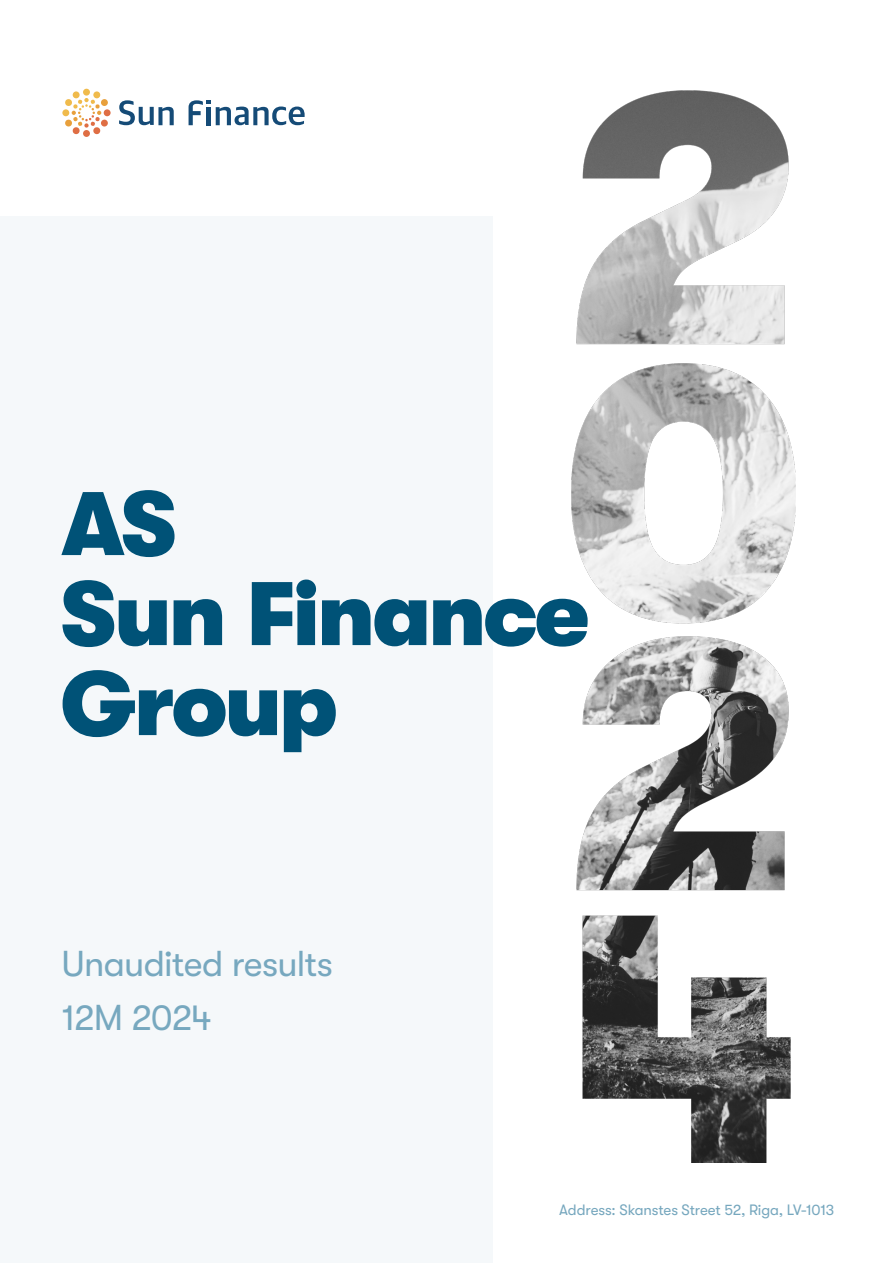
<style>
.page{position:relative;width:893px;height:1263px;background:#fff}
.page>*{position:absolute;margin:0;border:0;box-sizing:border-box;transform-origin:0 0}
.t1{font:900 90px/90px "GT Walsheim Pro";letter-spacing:-.03em;color:#005277}
.t2{font:36px/54px "GT Walsheim Pro";letter-spacing:-.025em;color:#77a8bf}
.t3{font:15px "GT Walsheim Pro";letter-spacing:-.01em;color:#76a7be}
</style>
<div class="page">
<div style="left:0;top:217px;width:492px;height:1046px;background:#f5f8fa"></div>
<div style="left:83px;top:130px;width:7px;height:7px;background:#df6e44;border-radius:50%"></div>
<div style="left:83px;top:89px;width:7px;height:7px;background:#f0bb4c;border-radius:50%"></div>
<div style="left:62px;top:109px;width:7px;height:7px;background:#f0bb4c;border-radius:50%"></div>
<div style="left:104px;top:109px;width:7px;height:7px;background:#df6e44;border-radius:50%"></div>
<div style="left:73px;top:91px;width:7px;height:7px;background:#f0bb4c;border-radius:50%"></div>
<div style="left:93px;top:91px;width:7px;height:7px;background:#f0bb4c;border-radius:50%"></div>
<div style="left:101px;top:119px;width:7px;height:8px;background:#df6e44;border-radius:50%"></div>
<div style="left:101px;top:99px;width:7px;height:7px;background:#e8a03c;border-radius:50%"></div>
<svg style="left:65px;top:98px;width:36px;height:37px"></svg>
<svg style="left:119px;top:100px;width:55px;height:25px"></svg>
<svg style="left:189px;top:100px;width:116px;height:25px"></svg>
<img style="left:572px;top:90px;width:223px;height:1073px">
<h1 class="t1" style="left:61px;top:479px;width:529px">AS<br>Sun Finance<br>Group</h1>
<h2 class="t2" style="left:62px;top:937px;width:273px">Unaudited results<br>12M 2024</h2>
<p class="t3" style="left:559px;top:1202px;width:277px">Address: Skanstes Street 52, Riga, LV-1013</p>
</div>
